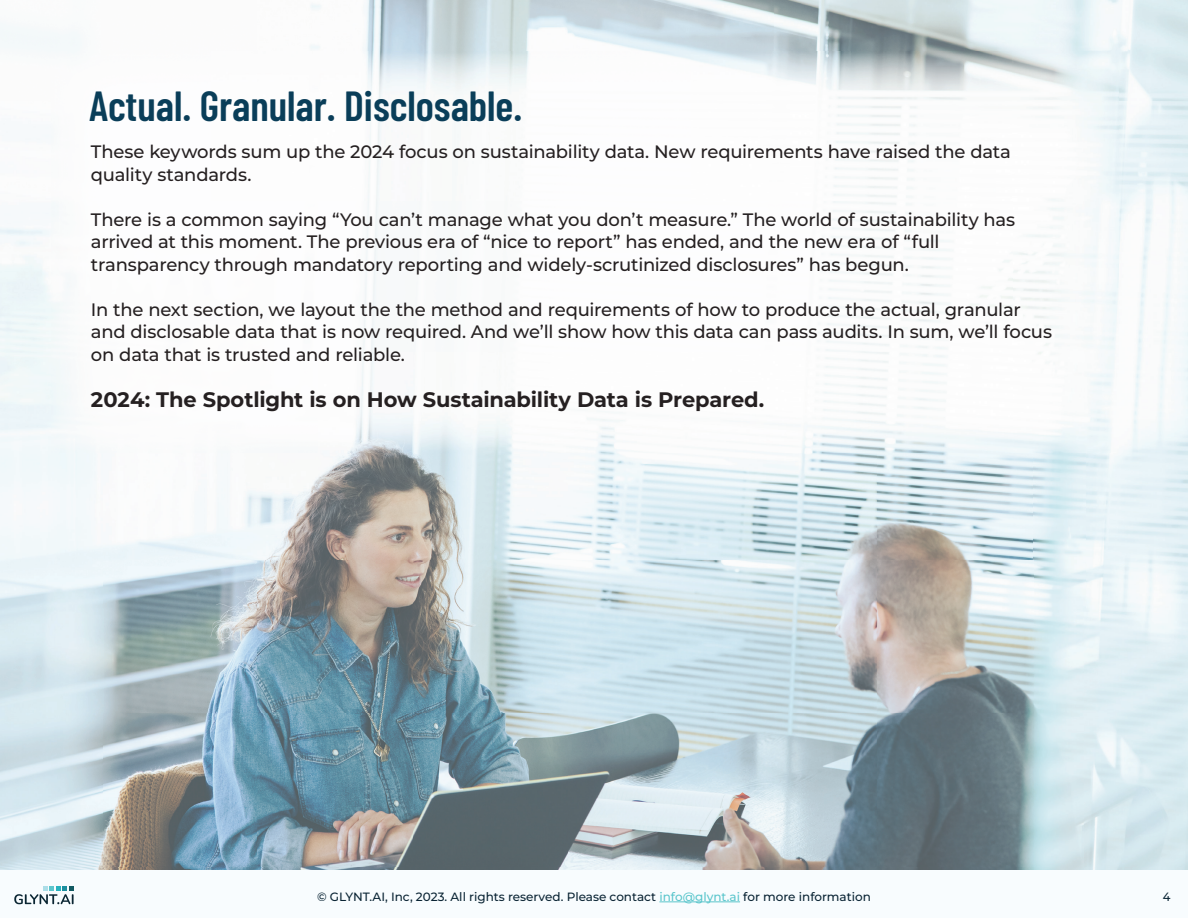
<style>
.page{position:relative;width:1188px;height:918px;background:#fff}
.page>*{position:absolute;margin:0;border:0;box-sizing:border-box;transform-origin:0 0}
.t1{font:600 42px "Barlow Condensed";color:#0a3e59}
.t2{font:700 21px "Montserrat";letter-spacing:-.005em;color:#252021}
.t3{font:500 18px/22.5px "Montserrat";letter-spacing:-.01em;color:#252021}
.t4{font:100 12px "Montserrat";color:#0a2434}
.t5{font:100 12px "Montserrat";color:#0a2434;scale:.96 1}
.s1{color:#5bc6cc}
</style>
<div class="page">
<img style="left:310px;top:0;width:723px;height:52px">
<img style="left:1119px;top:102px;width:69px;height:255px">
<img style="left:1085px;top:357px;width:103px;height:513px">
<img style="left:103px;top:453px;width:930px;height:414px">
<img style="left:1033px;top:453px;width:52px;height:417px">
<img style="left:0;top:867px;width:1033px;height:3px">
<div style="left:0;top:870px;width:1188px;height:48px;background:#f8fcfe"></div>
<svg style="left:14px;top:886px;width:60px;height:18px"></svg>
<hr style="left:659px;top:902px;width:81px;height:1px;background:#5bc6cc">
<img style="left:52px;top:52px;width:1067px;height:401px">
<h1 class="t1" style="left:89px;top:76px;width:435px">Actual. Granular. Disclosable.</h1>
<p class="t3" style="left:91px;top:140px;width:921px">These keywords sum up the 2024 focus on sustainability data. New requirements have raised the data quality standards.</p>
<p class="t3" style="left:91px;top:207px;width:926px">There is a common saying “You can’t manage what you don’t measure.” The world of sustainability has arrived at this moment. The previous era of “nice to report” has ended, and the new era of “full transparency through mandatory reporting and widely-scrutinized disclosures” has begun.</p>
<p class="t3" style="left:91px;top:297px;width:963px">In the next section, we layout the the method and requirements of how to produce the actual, granular and disclosable data that is now required. And we’ll show how this data can pass audits. In sum, we’ll focus on data that is trusted and reliable.</p>
<p class="t2" style="left:91px;top:384px;width:675px">2024: The Spotlight is on How Sustainability Data is Prepared.</p>
<p class="t4" style="left:317px;top:888px;width:555px">© GLYNT.AI, Inc, 2023. All rights reserved. Please contact <span class="s1">info@glynt.ai</span> for more information</p>
<p class="t5" style="left:1163px;top:888px;width:9px">4</p>
</div>
